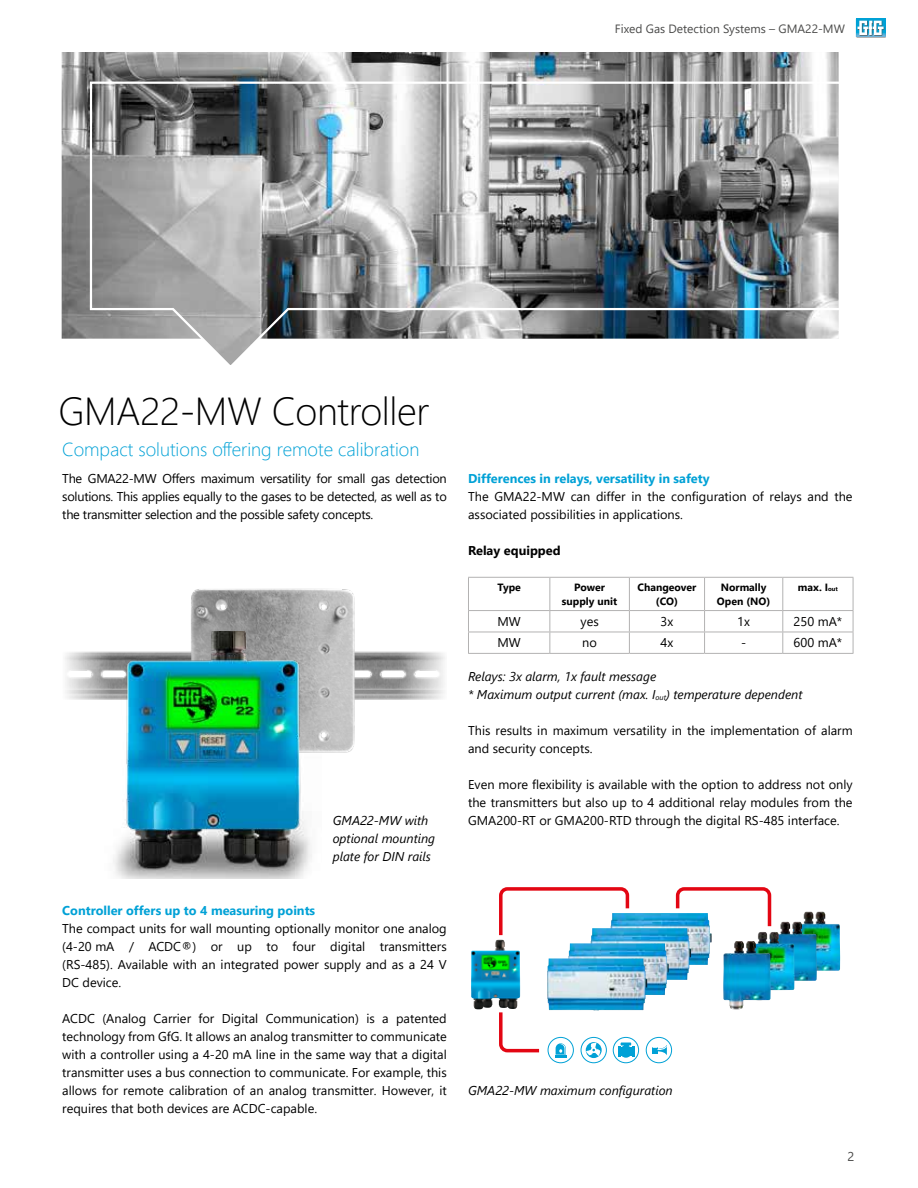
<style>
.page{position:relative;width:918px;height:1188px;background:#fff}
.page>*{position:absolute;margin:0;border:0;box-sizing:border-box;transform-origin:0 0}
.t1{font:300 39px "Segoe UI";letter-spacing:-.01em;color:#000}
.t2{font:300 18.75px "Segoe UI";color:#00a1d6}
.t3{font:12.75px/18px "Segoe UI";color:#000;text-align:justify}
.t4{font:italic 12.75px/18px "Segoe UI";color:#000}
.t5{font:700 12.75px "Segoe UI";color:#00a1d6}
.t6{font:700 12.75px "Segoe UI";color:#000}
.t7{font:12.75px "Segoe UI";color:#4a4a49}
.t8{font:12px "Segoe UI";color:#4a4a49}
.t9{font:700 10.5px/13.5px "Segoe UI";color:#000;text-align:center}
.s1{font-size:6.15px}
</style>
<div class="page">
<img style="left:62px;top:52px;width:777px;height:287px">
<svg style="left:89px;top:80px;width:750px;height:285px;background:#999c9e"></svg>
<svg style="left:856px;top:19px;width:30px;height:18px"></svg>
<hr style="left:468px;top:577px;width:82px;height:1px;background:#b3b2b2">
<hr style="left:468px;top:578px;width:1px;height:32px;background:#b3b2b2">
<hr style="left:550px;top:577px;width:79px;height:1px;background:#b3b2b2">
<hr style="left:549px;top:578px;width:1px;height:32px;background:#b3b2b2">
<hr style="left:629px;top:577px;width:76px;height:1px;background:#b3b2b2">
<hr style="left:629px;top:578px;width:1px;height:32px;background:#b3b2b2">
<hr style="left:705px;top:577px;width:78px;height:1px;background:#b3b2b2">
<hr style="left:704px;top:578px;width:1px;height:32px;background:#b3b2b2">
<hr style="left:783px;top:577px;width:70px;height:1px;background:#b3b2b2">
<hr style="left:782px;top:578px;width:1px;height:32px;background:#b3b2b2">
<hr style="left:853px;top:578px;width:1px;height:32px;background:#b3b2b2">
<hr style="left:468px;top:610px;width:82px;height:1px;background:#b3b2b2">
<hr style="left:550px;top:610px;width:79px;height:1px;background:#b3b2b2">
<hr style="left:629px;top:610px;width:76px;height:1px;background:#b3b2b2">
<hr style="left:705px;top:610px;width:78px;height:1px;background:#b3b2b2">
<hr style="left:783px;top:610px;width:70px;height:1px;background:#b3b2b2">
<hr style="left:468px;top:632px;width:82px;height:1px;background:#b3b2b2">
<svg style="left:468px;top:611px;width:1px;height:42px"></svg>
<hr style="left:550px;top:632px;width:79px;height:1px;background:#b3b2b2">
<svg style="left:549px;top:611px;width:1px;height:42px"></svg>
<hr style="left:629px;top:632px;width:76px;height:1px;background:#b3b2b2">
<svg style="left:629px;top:611px;width:1px;height:42px"></svg>
<hr style="left:705px;top:632px;width:78px;height:1px;background:#b3b2b2">
<svg style="left:704px;top:611px;width:1px;height:42px"></svg>
<hr style="left:783px;top:632px;width:70px;height:1px;background:#b3b2b2">
<svg style="left:782px;top:611px;width:1px;height:42px"></svg>
<svg style="left:853px;top:611px;width:1px;height:42px"></svg>
<hr style="left:468px;top:653px;width:82px;height:1px;background:#b3b2b2">
<hr style="left:550px;top:653px;width:79px;height:1px;background:#b3b2b2">
<hr style="left:629px;top:653px;width:76px;height:1px;background:#b3b2b2">
<hr style="left:705px;top:653px;width:78px;height:1px;background:#b3b2b2">
<hr style="left:783px;top:653px;width:70px;height:1px;background:#b3b2b2">
<img style="left:370px;top:651px;width:75px;height:49px">
<img style="left:65px;top:651px;width:40px;height:49px">
<img style="left:191px;top:588px;width:179px;height:165px">
<img style="left:105px;top:631px;width:216px;height:248px">
<img style="left:631px;top:913px;width:81px;height:52px">
<img style="left:591px;top:928px;width:100px;height:52px">
<img style="left:568px;top:943px;width:101px;height:52px">
<img style="left:794px;top:912px;width:46px;height:59px">
<img style="left:780px;top:922px;width:37px;height:59px">
<img style="left:757px;top:932px;width:38px;height:59px">
<img style="left:723px;top:941px;width:48px;height:68px">
<img style="left:471px;top:939px;width:49px;height:70px">
<img style="left:547px;top:958px;width:100px;height:52px">
<svg style="left:499px;top:887px;width:132px;height:52px"></svg>
<svg style="left:674px;top:887px;width:98px;height:43px"></svg>
<svg style="left:581px;top:1037px;width:25px;height:26px"></svg>
<div style="left:581px;top:1037px;width:26px;height:26px;border:1px solid #00a1d6;border-radius:50%"></div>
<svg style="left:586px;top:1042px;width:16px;height:16px"></svg>
<svg style="left:586px;top:1043px;width:14px;height:13px"></svg>
<div style="left:646px;top:1037px;width:26px;height:26px;border:1px solid #00a1d6;border-radius:50%"></div>
<svg style="left:652px;top:1045px;width:15px;height:10px"></svg>
<div style="left:548px;top:1037px;width:26px;height:26px;border:1px solid #00a1d6;border-radius:50%"></div>
<svg style="left:555px;top:1043px;width:11px;height:15px"></svg>
<svg style="left:613px;top:1037px;width:26px;height:26px"></svg>
<div style="left:613px;top:1037px;width:26px;height:26px;border:1px solid #00a1d6;border-radius:50%"></div>
<svg style="left:618px;top:1043px;width:17px;height:14px"></svg>
<svg style="left:499px;top:1012px;width:41px;height:41px"></svg>
<p class="t8" style="left:615px;top:17px;width:232px">Fixed Gas Detection Systems – GMA22-MW</p>
<h1 class="t1" style="left:58px;top:374px;width:372px">GMA22-MW Controller</h1>
<h2 class="t2" style="left:62px;top:431px;width:359px">Compact solutions offering remote calibration</h2>
<p class="t3" style="left:62px;top:468px;width:386px">The GMA22-MW Offers maximum versatility for small gas detection solutions. This applies equally to the gases to be detected, as well as to the transmitter selection and the possible safety concepts.</p>
<p class="t5" style="left:468px;top:466px;width:243px">Differences in relays, versatility in safety</p>
<p class="t3" style="left:468px;top:486px;width:386px">The GMA22-MW can differ in the configuration of relays and the associated possibilities in applications.</p>
<p class="t6" style="left:468px;top:538px;width:94px">Relay equipped</p>
<p class="t9" style="left:497px;top:580px;width:25px">Type</p>
<p class="t9" style="left:562px;top:580px;width:57px">Power supply unit</p>
<p class="t9" style="left:638px;top:580px;width:60px">Changeover (CO)</p>
<p class="t9" style="left:717px;top:580px;width:55px">Normally<br>Open (NO)</p>
<p class="t9" style="left:798px;top:580px;width:41px">max. I<span class="s1">out</span></p>
<p class="t3" style="left:497px;top:611px;width:25px">MW</p>
<p class="t3" style="left:581px;top:611px;width:20px">yes</p>
<p class="t3" style="left:661px;top:611px;width:14px">3x</p>
<p class="t3" style="left:737px;top:611px;width:14px">1x</p>
<p class="t3" style="left:794px;top:611px;width:50px">250 mA*</p>
<p class="t3" style="left:498px;top:633px;width:25px">MW</p>
<p class="t3" style="left:582px;top:633px;width:16px">no</p>
<p class="t3" style="left:661px;top:633px;width:14px">4x</p>
<p class="t3" style="left:741px;top:633px;width:7px">-</p>
<p class="t3" style="left:794px;top:633px;width:50px">600 mA*</p>
<p class="t4" style="left:468px;top:665px;width:336px">Relays: 3x alarm, 1x fault message<br>* Maximum output current (max. I<sub>out</sub>) temperature dependent</p>
<p class="t3" style="left:468px;top:720px;width:386px">This results in maximum versatility in the implementation of alarm and security concepts.</p>
<p class="t3" style="left:468px;top:774px;width:386px">Even more flexibility is available with the option to address not only the transmitters but also up to 4 additional relay modules from the</p>
<p class="t4" style="left:333px;top:809px;width:97px">GMA22-MW with</p>
<p class="t3" style="left:468px;top:810px;width:373px">GMA200-RT or GMA200-RTD through the digital RS-485 interface.</p>
<p class="t4" style="left:333px;top:827px;width:104px">optional mounting plate for DIN rails</p>
<p class="t5" style="left:62px;top:898px;width:254px">Controller offers up to 4 measuring points</p>
<p class="t3" style="left:62px;top:918px;width:386px">The compact units for wall mounting optionally monitor one analog (4-20 mA / ACDC®) or up to four digital transmitters (RS-485). Available with an integrated power supply and as a 24 V DC device.</p>
<p class="t3" style="left:62px;top:1008px;width:386px">ACDC (Analog Carrier for Digital Communication) is a patented technology from GfG. It allows an analog transmitter to communicate with a controller using a 4-20 mA line in the same way that a digital transmitter uses a bus connection to communicate. For example, this allows for remote calibration of an analog transmitter. However, it requires that both devices are ACDC-capable.</p>
<p class="t4" style="left:468px;top:1079px;width:206px">GMA22-MW maximum configuration</p>
<p class="t7" style="left:847px;top:1144px;width:8px">2</p>
</div>
